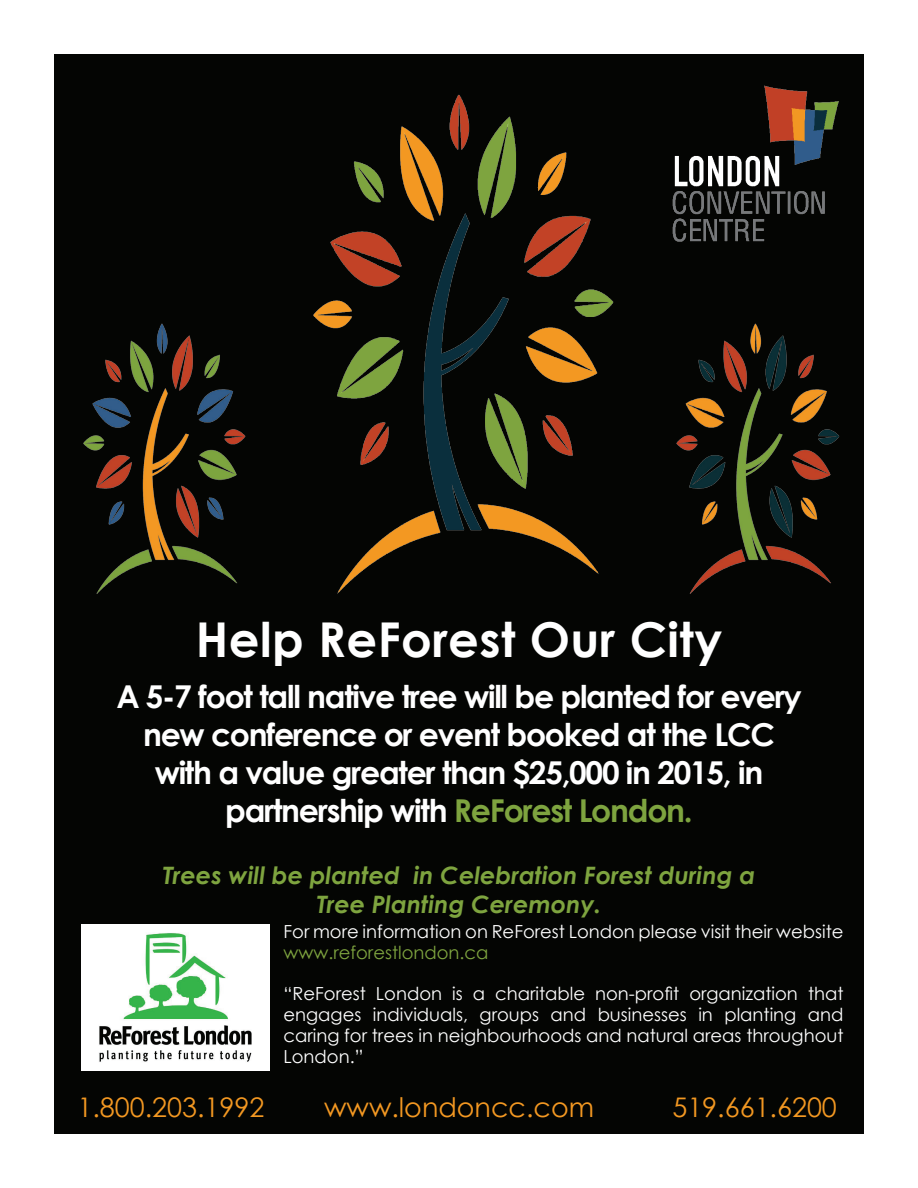
<style>
.page{position:relative;width:918px;height:1188px;background:#fff}
.page>*{position:absolute;margin:0;border:0;box-sizing:border-box;transform-origin:0 0}
.t1{font:700 48px "Century Gothic";letter-spacing:.01em;color:#fff}
.t2{font:700 31.5px/37.8px "Century Gothic";letter-spacing:-.04em;color:#fff;text-align:center}
.t3{font:27px "Century Gothic";color:#f39822}
.t4{font:italic 700 24px/28.8px "Century Gothic";color:#7ea43f;text-align:center}
.t5{font:18px/21px "Century Gothic";color:#fff;text-align:justify}
.t6{font:18px "Century Gothic";color:#7ea43f}
.s1{color:#7ea43f}
</style>
<div class="page">
<div style="left:54px;top:54px;width:810px;height:1080px;background:#040503"></div>
<img style="left:260px;top:56px;width:398px;height:571px">
<img style="left:648px;top:54px;width:216px;height:216px">
<img style="left:81px;top:925px;width:189px;height:146px">
<img style="left:54px;top:303px;width:216px;height:309px">
<img style="left:648px;top:303px;width:216px;height:309px">
<h1 class="t1" style="left:196px;top:603px;width:528px">Help ReForest Our City</h1>
<h2 class="t2" style="left:116px;top:677px;width:687px">A 5-7 foot tall native tree will be planted for every new conference or event booked at the LCC with a value greater than $25,000 in 2015, in partnership with <span class="s1">ReForest London.</span></h2>
<h3 class="t4" style="left:163px;top:860px;width:594px">Trees will be planted in Celebration Forest during a<br>Tree Planting Ceremony.</h3>
<p class="t5" style="left:284px;top:921px;width:561px">For more information on ReForest London please visit their website</p>
<p class="t6" style="left:284px;top:940px;width:207px">www.reforestlondon.ca</p>
<p class="t5" style="left:284px;top:983px;width:562px">“ReForest London is a charitable non-profit organization that engages individuals, groups and businesses in planting and caring for trees in neighbourhoods and natural areas throughout London.”</p>
<h3 class="t3" style="left:78px;top:1089px;width:188px">1.800.203.1992</h3>
<h3 class="t3" style="left:324px;top:1089px;width:271px">www.londoncc.com</h3>
<h3 class="t3" style="left:672px;top:1089px;width:166px">519.661.6200</h3>
</div>
